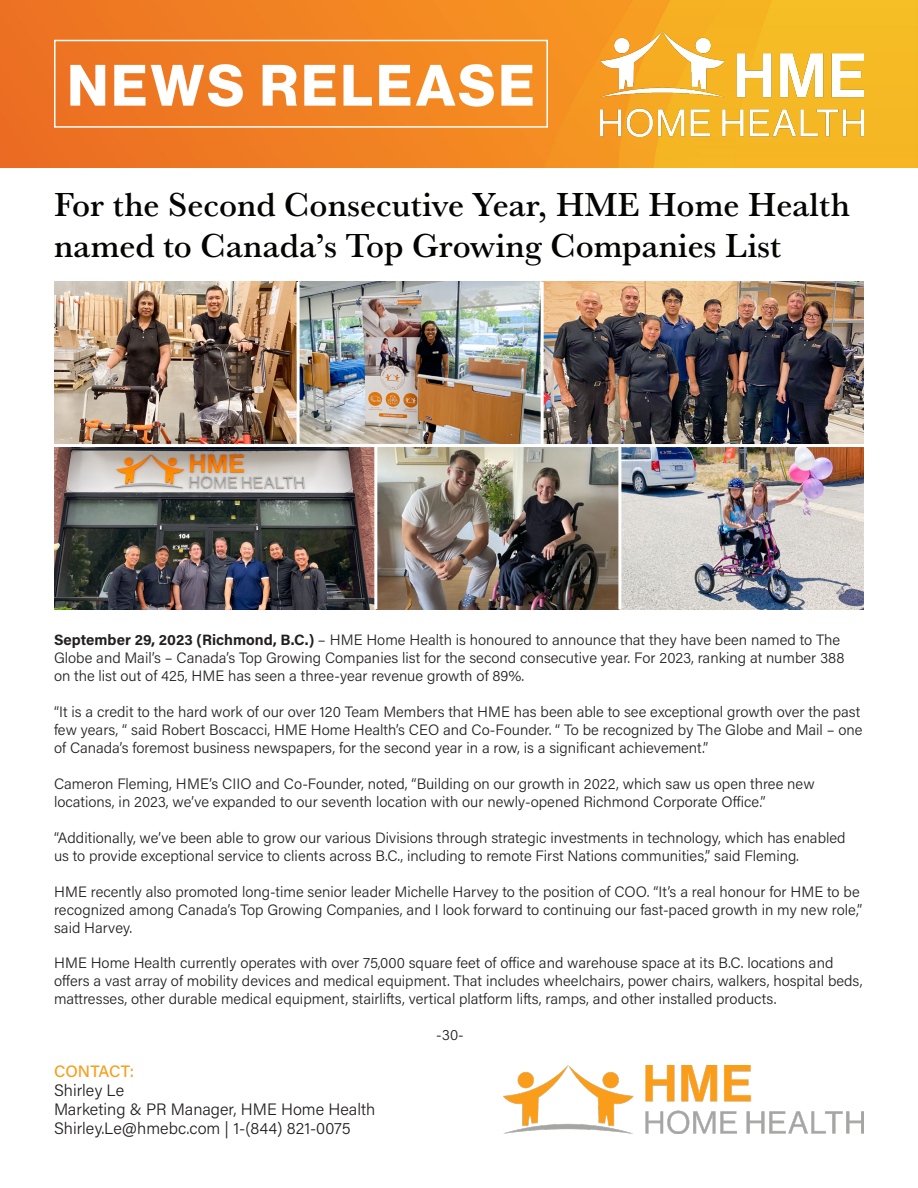
<style>
.page{position:relative;width:918px;height:1188px;background:#fff}
.page>*{position:absolute;margin:0;border:0;box-sizing:border-box;transform-origin:0 0}
.t1{font:57px "N Haas Grotesk DS Pro 75 Bd";letter-spacing:.06em;color:#fff}
.t2{font:500 34.5px "Baskerville URW";color:#040503}
.t3{font:300 16.5px "Acumin Pro";color:#231f20}
.t4{font:500 16.5px "Acumin Pro";color:#f89e1e}
.t5{font:300 15px/18px "Acumin Pro";color:#231f20}
.s1{font-weight:700}
</style>
<div class="page">
<img style="left:54px;top:282px;width:810px;height:327px">
<hr style="left:54px;top:444px;width:810px;height:3px;background:#fff">
<hr style="left:297px;top:282px;width:3px;height:164px;background:#fff">
<hr style="left:541px;top:282px;width:3px;height:164px;background:#fff">
<hr style="left:374px;top:446px;width:3px;height:163px;background:#fff">
<hr style="left:618px;top:446px;width:3px;height:163px;background:#fff">
<img style="left:0;top:0;width:918px;height:167px">
<div style="left:54px;top:40px;width:494px;height:88px;border:2px solid #fff"></div>
<img style="left:600px;top:31px;width:264px;height:105px">
<img style="left:504px;top:1065px;width:360px;height:69px">
<p class="t1" style="left:68px;top:52px;width:468px">NEWS RELEASE</p>
<p class="t2" style="left:54px;top:180px;width:798px">For the Second Consecutive Year, HME Home Health</p>
<p class="t2" style="left:54px;top:221px;width:729px">named to Canada’s Top Growing Companies List</p>
<p class="t5" style="left:54px;top:630px;width:792px"><span class="s1">September 29, 2023 (Richmond, B.C.)</span> – HME Home Health is honoured to announce that they have been named to The<br>Globe and Mail’s – Canada’s Top Growing Companies list for the second consecutive year. For 2023, ranking at number 388 on the list out of 425, HME has seen a three-year revenue growth of 89%.</p>
<p class="t5" style="left:54px;top:702px;width:810px">“It is a credit to the hard work of our over 120 Team Members that HME has been able to see exceptional growth over the past few years, “ said Robert Boscacci, HME Home Health’s CEO and Co-Founder. “ To be recognized by The Globe and Mail – one of Canada’s foremost business newspapers, for the second year in a row, is a significant achievement.”</p>
<p class="t5" style="left:54px;top:774px;width:762px">Cameron Fleming, HME’s CIIO and Co-Founder, noted, “Building on our growth in 2022, which saw us open three new</p>
<p class="t5" style="left:54px;top:792px;width:713px">locations, in 2023, we’ve expanded to our seventh location with our newly-opened Richmond Corporate Office.”</p>
<p class="t5" style="left:54px;top:828px;width:793px">“Additionally, we’ve been able to grow our various Divisions through strategic investments in technology, which has enabled us to provide exceptional service to clients across B.C., including to remote First Nations communities,” said Fleming.</p>
<p class="t5" style="left:54px;top:882px;width:810px">HME recently also promoted long-time senior leader Michelle Harvey to the position of COO. “It’s a real honour for HME to be recognized among Canada’s Top Growing Companies, and I look forward to continuing our fast-paced growth in my new role,” said Harvey.</p>
<p class="t5" style="left:54px;top:954px;width:810px">HME Home Health currently operates with over 75,000 square feet of office and warehouse space at its B.C. locations and offers a vast array of mobility devices and medical equipment. That includes wheelchairs, power chairs, walkers, hospital beds, mattresses, other durable medical equipment, stairlifts, vertical platform lifts, ramps, and other installed products.</p>
<p class="t4" style="left:54px;top:1060px;width:82px">CONTACT:</p>
<p class="t3" style="left:54px;top:1079px;width:72px">Shirley Le</p>
<p class="t3" style="left:54px;top:1098px;width:323px">Marketing &amp; PR Manager, HME Home Health</p>
<p class="t3" style="left:54px;top:1117px;width:298px">Shirley.Le@hmebc.com | 1-(844) 821-0075</p>
<p class="t5" style="left:436px;top:1026px;width:29px">-30-</p>
</div>
